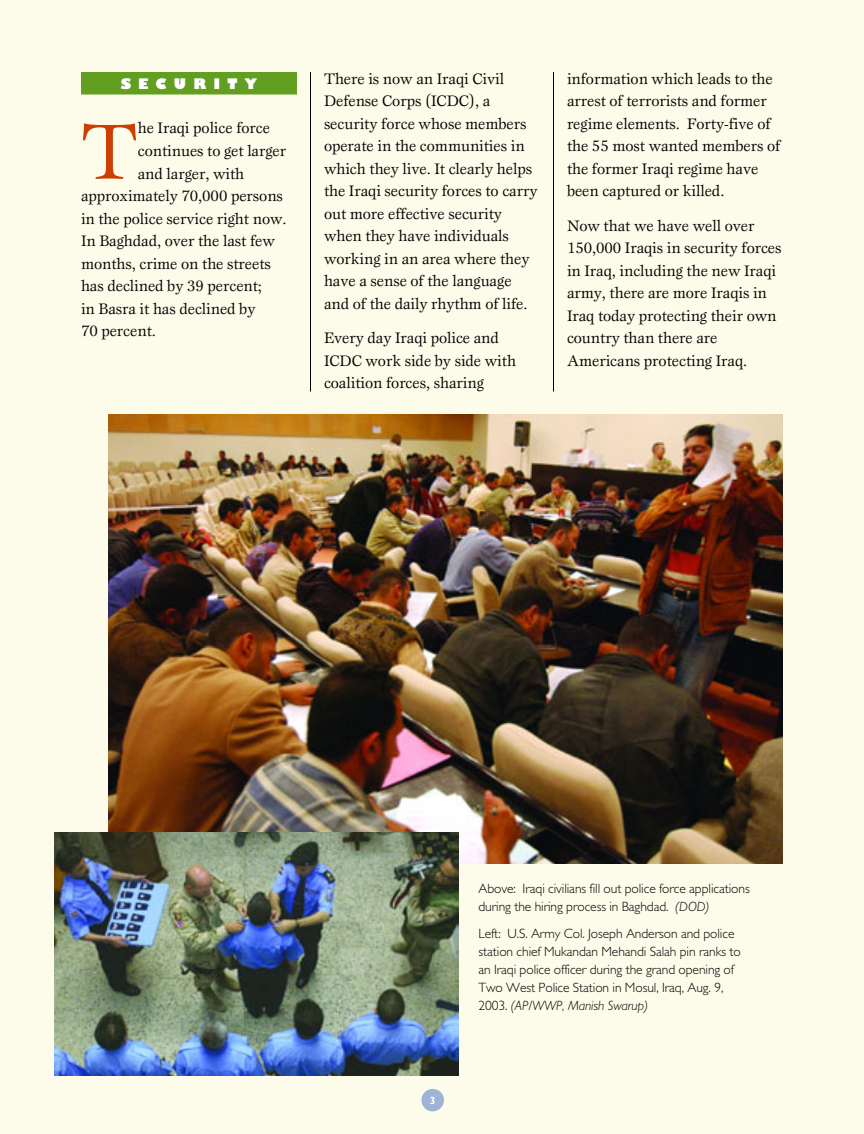
<style>
.page{position:relative;width:864px;height:1134px;background:#fdfceb}
.page>*{position:absolute;margin:0;border:0;box-sizing:border-box;transform-origin:0 0}
.t1{font:81px "Esprit";color:#cc3f00}
.t2{font:15.75px/22.5px "Esprit";letter-spacing:-.005em;color:#000}
.t3{font:800 14.25px "Gill Sans";letter-spacing:.505em;color:#fff}
.t4{font:300 13.5px/18px "Gill Sans";letter-spacing:-.005em;color:#000}
.t5{font:700 10.5px "Gill Sans";color:#fff}
.s1{font-style:italic}
</style>
<div class="page">
<div style="left:81px;top:72px;width:216px;height:22px;background:#629f20"></div>
<hr style="left:310px;top:72px;width:1px;height:320px;background:#000">
<hr style="left:553px;top:72px;width:1px;height:320px;background:#000">
<div style="left:421px;top:1089px;width:23px;height:22px;background:#9eb3d6;border-radius:50%"></div>
<img style="left:108px;top:414px;width:675px;height:450px">
<img style="left:54px;top:832px;width:405px;height:244px">
<p class="t3" style="left:121px;top:78px;width:138px">SECURITY</p>
<h1 class="t1" style="left:81px;top:119px;width:58px">T</h1>
<p class="t2" style="left:138px;top:118px;width:134px">he Iraqi police force</p>
<p class="t2" style="left:138px;top:141px;width:150px">continues to get larger</p>
<p class="t2" style="left:138px;top:163px;width:108px">and larger, with</p>
<p class="t2" style="left:81px;top:186px;width:204px">approximately 70,000 persons</p>
<p class="t2" style="left:81px;top:208px;width:207px">in the police service right now.</p>
<p class="t2" style="left:81px;top:231px;width:195px">In Baghdad, over the last few</p>
<p class="t2" style="left:81px;top:253px;width:191px">months, crime on the streets</p>
<p class="t2" style="left:81px;top:276px;width:183px">has declined by 39 percent;</p>
<p class="t2" style="left:81px;top:298px;width:176px">in Basra it has declined by</p>
<p class="t2" style="left:81px;top:321px;width:76px">70 percent.</p>
<p class="t2" style="left:324px;top:68px;width:215px">There is now an Iraqi Civil<br>Defense Corps (ICDC), a security force whose members operate in the communities in which they live. It clearly helps the Iraqi security forces to carry out more effective security when they have individuals working in an area where they have a sense of the language and of the daily rhythm of life.</p>
<p class="t2" style="left:324px;top:328px;width:194px">Every day Iraqi police and<br>ICDC work side by side with coalition forces, sharing</p>
<p class="t2" style="left:567px;top:68px;width:215px">information which leads to the arrest of terrorists and former regime elements. Forty-five of the 55 most wanted members of the former Iraqi regime have been captured or killed.</p>
<p class="t2" style="left:567px;top:215px;width:216px">Now that we have well over<br>150,000 Iraqis in security forces in Iraq, including the new Iraqi army, there are more Iraqis in<br>Iraq today protecting their own country than there are<br>Americans protecting Iraq.</p>
<p class="t5" style="left:430px;top:1097px;width:7px">3</p>
<p class="t4" style="left:478px;top:881px;width:273px">Above: Iraqi civilians fill out police force applications during the hiring process in Baghdad. <span class="s1">(DOD)</span></p>
<p class="t4" style="left:478px;top:926px;width:264px">Left: U.S. Army Col. Joseph Anderson and police station chief Mukandan Mehandi Salah pin ranks to an Iraqi police officer during the grand opening of Two West Police Station in Mosul, Iraq, Aug. 9, 2003. <span class="s1">(AP/WWP, Manish Swarup)</span></p>
</div>
